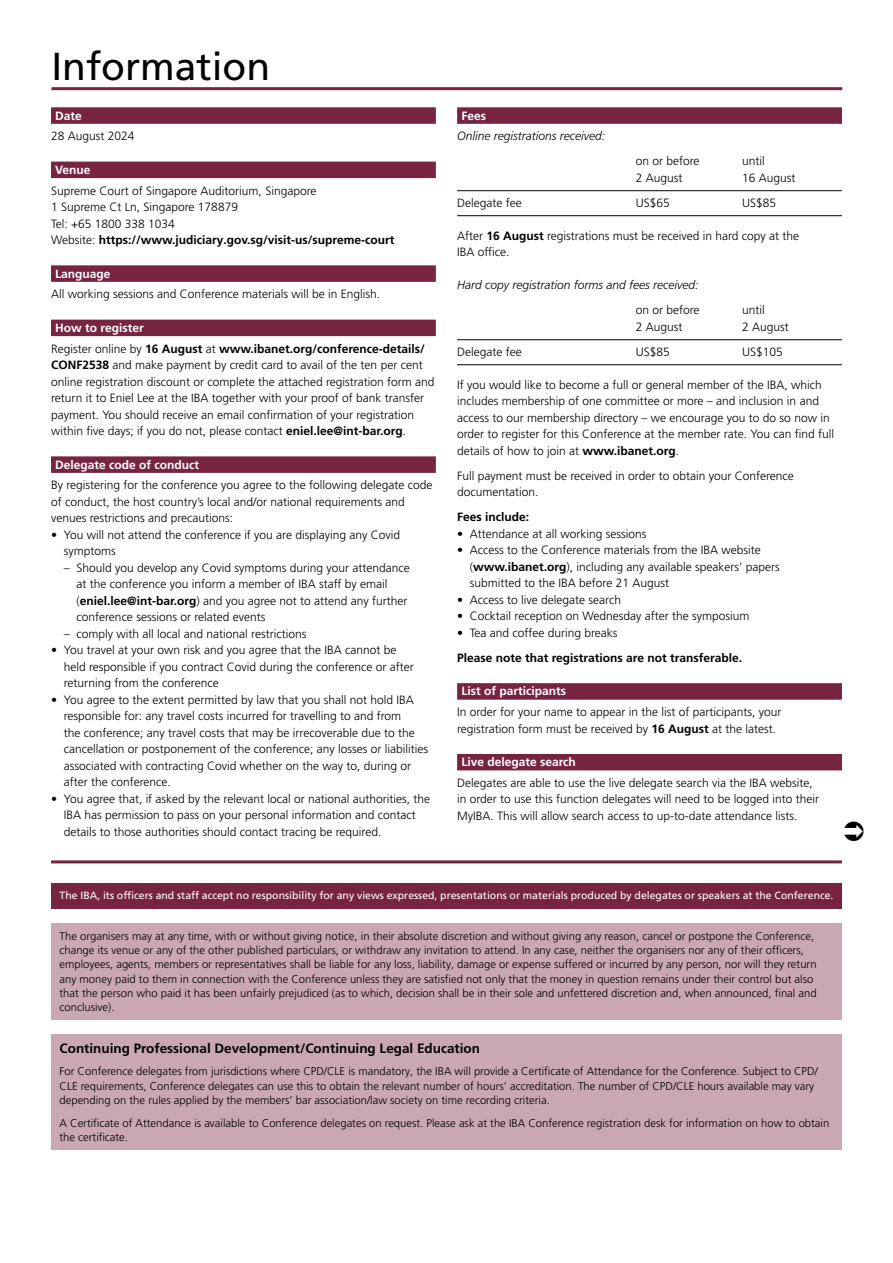
<style>
.page{position:relative;width:893px;height:1263px;background:#fff}
.page>*{position:absolute;margin:0;border:0;box-sizing:border-box;transform-origin:0 0}
.t1{font:39px "Frutiger LT Pro";color:#000}
.t2{font:700 13.5px "Frutiger LT Pro";color:#000}
.t3{font:300 12px/16.5px "Frutiger LT Pro";color:#000}
.t4{font:700 12px/20.7px "Frutiger LT Pro";color:#000}
.t5{font:700 12px "Frutiger LT Pro";color:#fff}
.t6{font:italic 300 12px "Frutiger LT Pro";color:#000}
.t7{font:300 11.25px/14.2px "Frutiger LT Pro";color:#000}
.t8{font:10.5px "Frutiger LT Pro";color:#fff}
.s1{font-weight:700}
.s2{color:#fff}
.s3{font-weight:300}
</style>
<div class="page">
<div style="left:51px;top:1034px;width:791px;height:115px;background:#c9a7b4"></div>
<div style="left:51px;top:883px;width:791px;height:25px;background:#772442"></div>
<div style="left:51px;top:923px;width:791px;height:96px;background:#c9a7b4"></div>
<hr style="left:51px;top:87px;width:791px;height:3px;background:#772442">
<div style="left:51px;top:107px;width:385px;height:17px;background:#772442"></div>
<div style="left:51px;top:162px;width:385px;height:16px;background:#772442"></div>
<div style="left:51px;top:265px;width:385px;height:17px;background:#772442"></div>
<div style="left:51px;top:320px;width:385px;height:16px;background:#772442"></div>
<div style="left:51px;top:456px;width:385px;height:17px;background:#772442"></div>
<div style="left:457px;top:107px;width:385px;height:17px;background:#772442"></div>
<hr style="left:457px;top:190px;width:385px;height:1px;background:#000">
<hr style="left:457px;top:215px;width:385px;height:1px;background:#000">
<hr style="left:457px;top:339px;width:385px;height:1px;background:#000">
<hr style="left:457px;top:364px;width:385px;height:1px;background:#000">
<div style="left:457px;top:683px;width:385px;height:17px;background:#772442"></div>
<div style="left:457px;top:754px;width:385px;height:16px;background:#772442"></div>
<hr style="left:51px;top:860px;width:791px;height:3px;background:#772442">
<h1 class="t1" style="left:51px;top:44px;width:220px">Information</h1>
<p class="t5" style="left:55px;top:108px;width:28px">Date</p>
<p class="t3" style="left:51px;top:128px;width:85px">28 August 2024</p>
<p class="t5" style="left:55px;top:162px;width:37px">Venue</p>
<p class="t3" style="left:51px;top:182px;width:345px">Supreme Court of Singapore Auditorium, Singapore<br>1 Supreme Ct Ln, Singapore 178879<br>Tel: +65 1800 338 1034<br>Website: <span class="s1">https://www.judiciary.gov.sg/visit-us/supreme-court</span></p>
<p class="t5" style="left:55px;top:266px;width:57px">Language</p>
<p class="t3" style="left:51px;top:286px;width:331px">All working sessions and Conference materials will be in English.</p>
<p class="t4" style="left:51px;top:317px;width:375px;text-indent:4px"><span class="s2">How to register<br></span><span class="s3">Register online by</span> 16 August <span class="s3">at</span> www.ibanet.org/conference-details/</p>
<p class="t3" style="left:51px;top:357px;width:385px"><span class="s1">CONF2538</span> and make payment by credit card to avail of the ten per cent online registration discount or complete the attached registration form and return it to Eniel Lee at the IBA together with your proof of bank transfer payment. You should receive an email confirmation of your registration within five days; if you do not, please contact <span class="s1">eniel.lee@int-bar.org</span>.</p>
<p class="t5" style="left:55px;top:457px;width:146px">Delegate code of conduct</p>
<p class="t3" style="left:51px;top:477px;width:383px">By registering for the conference you agree to the following delegate code of conduct, the host country’s local and/or national requirements and venues restrictions and precautions:</p>
<p class="t3" style="left:64px;top:526px;width:338px;text-indent:-13px">• You will not attend the conference if you are displaying any Covid symptoms</p>
<p class="t3" style="left:77px;top:559px;width:335px;text-indent:-13px">– Should you develop any Covid symptoms during your attendance at the conference you inform a member of IBA staff by email (<span class="s1">eniel.lee@int-bar.org</span>) and you agree not to attend any further conference sessions or related events</p>
<p class="t3" style="left:64px;top:625px;width:244px">– comply with all local and national restrictions</p>
<p class="t3" style="left:64px;top:642px;width:352px;text-indent:-13px">• You travel at your own risk and you agree that the IBA cannot be held responsible if you contract Covid during the conference or after returning from the conference</p>
<p class="t3" style="left:64px;top:691px;width:366px;text-indent:-13px">• You agree to the extent permitted by law that you shall not hold IBA responsible for: any travel costs incurred for travelling to and from<br>the conference; any travel costs that may be irrecoverable due to the cancellation or postponement of the conference; any losses or liabilities associated with contracting Covid whether on the way to, during or after the conference.</p>
<p class="t3" style="left:64px;top:790px;width:368px;text-indent:-13px">• You agree that, if asked by the relevant local or national authorities, the<br>IBA has permission to pass on your personal information and contact details to those authorities should contact tracing be required.</p>
<p class="t5" style="left:461px;top:108px;width:26px">Fees</p>
<p class="t6" style="left:457px;top:129px;width:149px">Online registrations received:</p>
<p class="t3" style="left:636px;top:153px;width:65px">on or before</p>
<p class="t3" style="left:742px;top:153px;width:24px">until</p>
<p class="t3" style="left:636px;top:169px;width:48px">2 August</p>
<p class="t3" style="left:742px;top:169px;width:55px">16 August</p>
<p class="t3" style="left:457px;top:194px;width:66px">Delegate fee</p>
<p class="t3" style="left:636px;top:194px;width:36px">US$65</p>
<p class="t3" style="left:742px;top:194px;width:36px">US$85</p>
<p class="t3" style="left:457px;top:227px;width:344px">After <span class="s1">16 August</span> registrations must be received in hard copy at the<br>IBA office.</p>
<p class="t6" style="left:457px;top:278px;width:243px">Hard copy registration forms and fees received:</p>
<p class="t3" style="left:636px;top:302px;width:65px">on or before</p>
<p class="t3" style="left:742px;top:302px;width:24px">until</p>
<p class="t3" style="left:636px;top:318px;width:48px">2 August</p>
<p class="t3" style="left:742px;top:318px;width:48px">2 August</p>
<p class="t3" style="left:457px;top:344px;width:66px">Delegate fee</p>
<p class="t3" style="left:636px;top:344px;width:36px">US$85</p>
<p class="t3" style="left:742px;top:344px;width:42px">US$105</p>
<p class="t3" style="left:457px;top:377px;width:378px">If you would like to become a full or general member of the IBA, which includes membership of one committee or more – and inclusion in and access to our membership directory – we encourage you to do so now in order to register for this Conference at the member rate. You can find full details of how to join at <span class="s1">www.ibanet.org</span>.</p>
<p class="t3" style="left:457px;top:468px;width:338px">Full payment must be received in order to obtain your Conference documentation.</p>
<p class="t4" style="left:457px;top:507px;width:74px">Fees include:</p>
<p class="t3" style="left:457px;top:526px;width:191px">• Attendance at all working sessions</p>
<p class="t3" style="left:470px;top:542px;width:312px;text-indent:-13px">• Access to the Conference materials from the IBA website (<span class="s1">www.ibanet.org</span>), including any available speakers’ papers submitted to the IBA before 21 August</p>
<p class="t3" style="left:457px;top:592px;width:165px">• Access to live delegate search</p>
<p class="t3" style="left:457px;top:608px;width:294px">• Cocktail reception on Wednesday after the symposium</p>
<p class="t3" style="left:457px;top:625px;width:162px">• Tea and coffee during breaks</p>
<p class="t4" style="left:457px;top:647px;width:286px">Please note that registrations are not transferable.</p>
<p class="t5" style="left:461px;top:684px;width:106px">List of participants</p>
<p class="t3" style="left:457px;top:704px;width:326px">In order for your name to appear in the list of participants, your registration form must be received by <span class="s1">16 August</span> at the latest.</p>
<p class="t5" style="left:461px;top:755px;width:116px">Live delegate search</p>
<p class="t3" style="left:457px;top:775px;width:363px">Delegates are able to use the live delegate search via the IBA website, in order to use this function delegates will need to be logged into their<br>MyIBA. This will allow search access to up-to-date attendance lists.</p>
<p class="t8" style="left:60px;top:890px;width:775px">The IBA, its officers and staff accept no responsibility for any views expressed, presentations or materials produced by delegates or speakers at the Conference.</p>
<p class="t7" style="left:60px;top:929px;width:759px">The organisers may at any time, with or without giving notice, in their absolute discretion and without giving any reason, cancel or postpone the Conference, change its venue or any of the other published particulars, or withdraw any invitation to attend. In any case, neither the organisers nor any of their officers, employees, agents, members or representatives shall be liable for any loss, liability, damage or expense suffered or incurred by any person, nor will they return any money paid to them in connection with the Conference unless they are satisfied not only that the money in question remains under their control but also that the person who paid it has been unfairly prejudiced (as to which, decision shall be in their sole and unfettered discretion and, when announced, final and conclusive).</p>
<p class="t2" style="left:60px;top:1040px;width:422px">Continuing Professional Development/Continuing Legal Education</p>
<p class="t7" style="left:60px;top:1064px;width:760px">For Conference delegates from jurisdictions where CPD/CLE is mandatory, the IBA will provide a Certificate of Attendance for the Conference. Subject to CPD/<br>CLE requirements, Conference delegates can use this to obtain the relevant number of hours’ accreditation. The number of CPD/CLE hours available may vary depending on the rules applied by the members’ bar association/law society on time recording criteria.</p>
<p class="t7" style="left:60px;top:1116px;width:771px">A Certificate of Attendance is available to Conference delegates on request. Please ask at the IBA Conference registration desk for information on how to obtain the certificate.</p>
</div>
